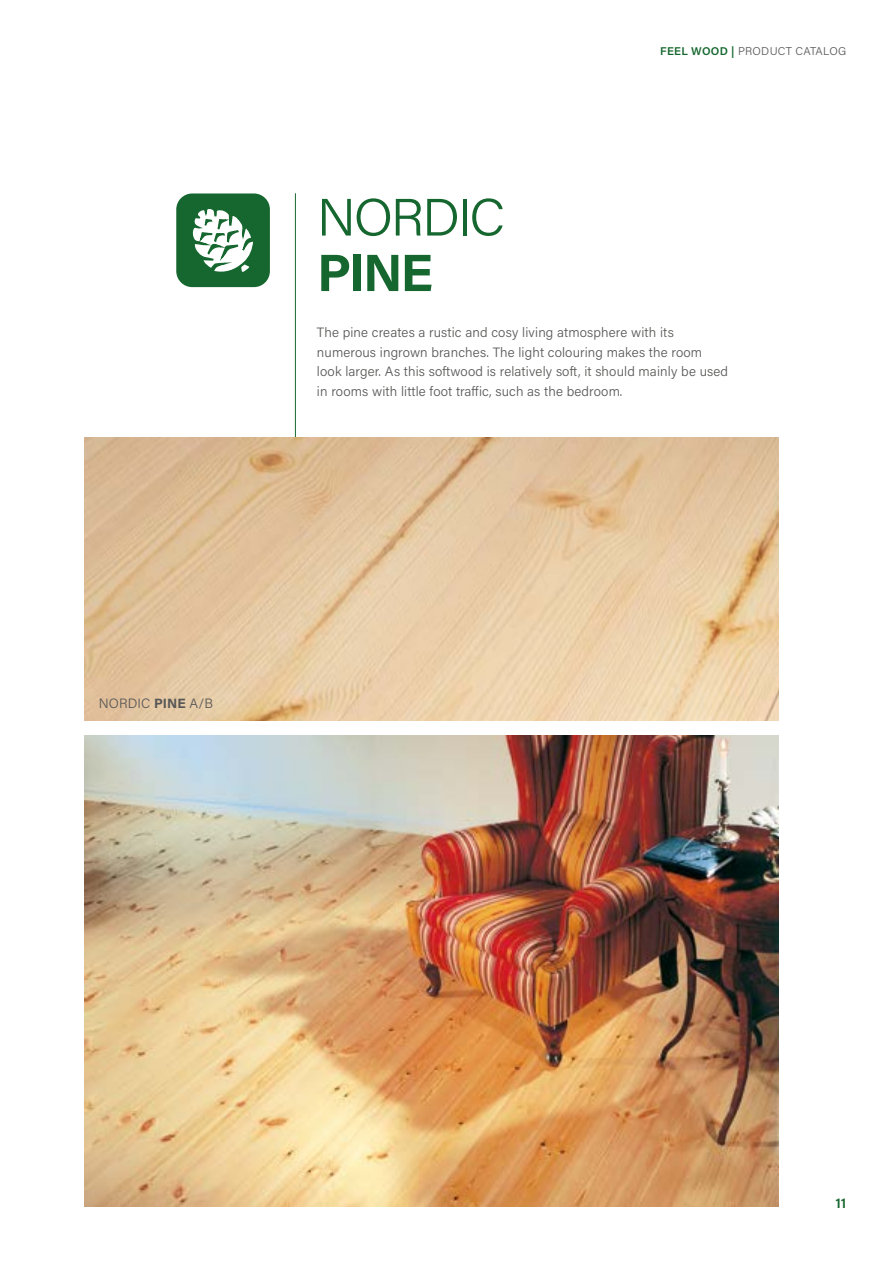
<style>
.page{position:relative;width:893px;height:1263px;background:#fff}
.page>*{position:absolute;margin:0;border:0;box-sizing:border-box;transform-origin:0 0}
.t1{font:300 52.5px "Acumin Pro";letter-spacing:-.04em;color:#16672f}
.t2{font:700 52.5px "Acumin Pro";color:#16672f}
.t3{font:600 14.25px "Acumin Pro";color:#16672f}
.t4{font:300 13.5px/19.5px "Acumin Pro";letter-spacing:.01em;color:#575756}
.t5{font:300 11.25px "Acumin Pro";letter-spacing:.025em;color:#575756}
.s1{font-weight:600;color:#16672f}
.s2{font-weight:700}
</style>
<div class="page">
<hr style="left:295px;top:193px;width:1px;height:328px;background:#16672f">
<div style="left:176px;top:193px;width:94px;height:94px;background:#16672f;border-radius:16px"></div>
<svg style="left:190px;top:193px;width:66px;height:79px"></svg>
<img style="left:85px;top:437px;width:693px;height:283px">
<img style="left:84px;top:736px;width:695px;height:470px">
<h1 class="t1" style="left:317px;top:181px;width:189px">NORDIC</h1>
<h1 class="t2" style="left:317px;top:236px;width:117px">PINE</h1>
<p class="t5" style="left:660px;top:43px;width:187px"><span class="s1">FEEL WOOD |</span> PRODUCT CATALOG</p>
<p class="t4" style="left:317px;top:322px;width:413px">The pine creates a rustic and cosy living atmosphere with its numerous ingrown branches. The light colouring makes the room look larger. As this softwood is relatively soft, it should mainly be used in rooms with little foot traffic, such as the bedroom.</p>
<p class="t4" style="left:99px;top:693px;width:116px">NORDIC <span class="s2">PINE</span> A/B</p>
<p class="t3" style="left:835px;top:1193px;width:12px">11</p>
</div>
